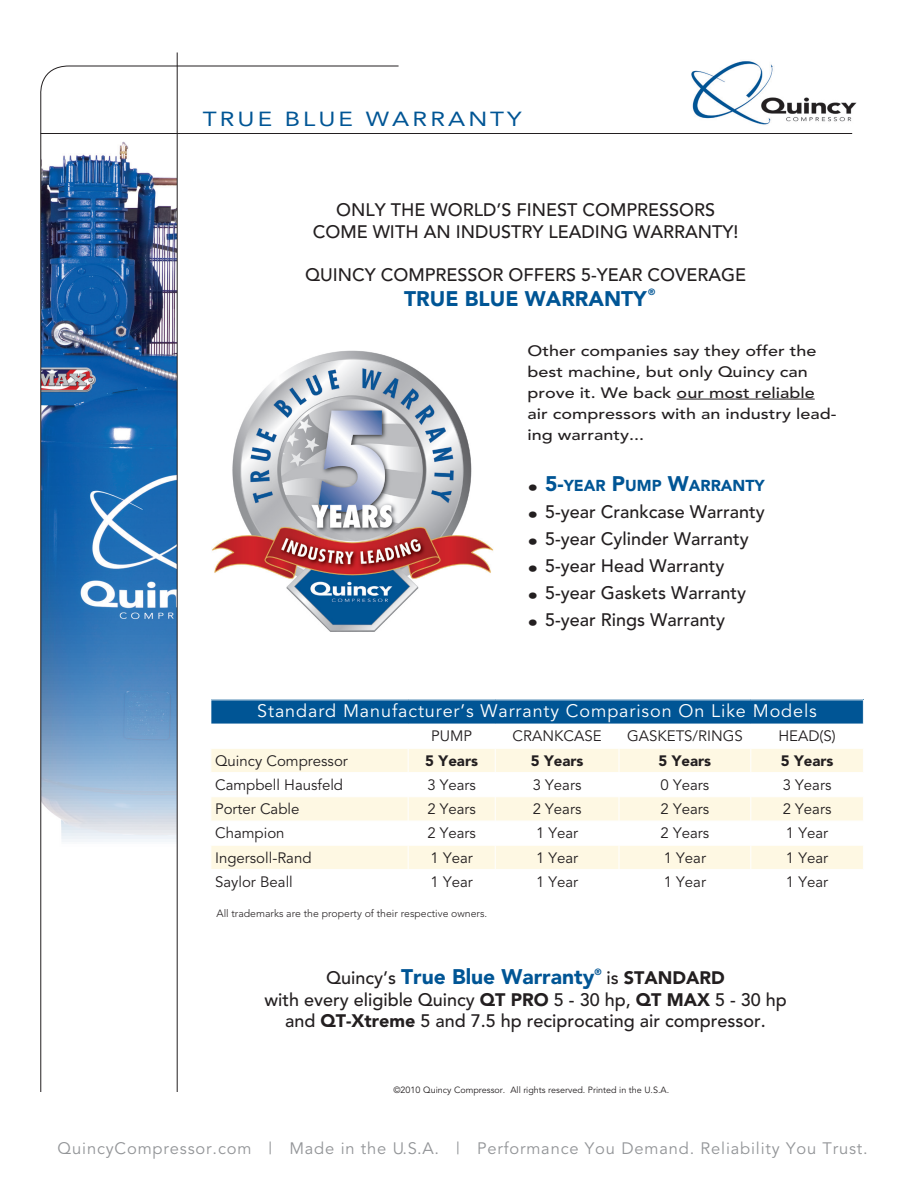
<style>
.page{position:relative;width:918px;height:1188px;background:#fff}
.page>*{position:absolute;margin:0;border:0;box-sizing:border-box;transform-origin:0 0}
.t1{font:900 21px "Avenir";color:#005595}
.QNCY_Headlines{font:20.25px "Avenir";letter-spacing:.125em;color:#005595;scale:1.2 1}
.t2{font:500 18px "Avenir";color:#231f20}
.t3{font:18px "Avenir";letter-spacing:.05em;color:#fff}
.t4{font:900 18px "Avenir";color:#231f20}
.t5{font:16.5px "Avenir";letter-spacing:.05em;color:#939598}
.t6{font:900 15.75px "Avenir";color:#005595}
.t7{font:15px "Avenir";color:#231f20}
.t8{font:500 15px/21px "Avenir";color:#231f20;scale:1.2 1}
.t9{font:900 15px "Avenir";color:#231f20}
.t10{font:300 10.5px "Avenir";color:#231f20}
.t11{font:9px "Avenir";color:#231f20}
.t12{font:900 9px "Avenir";color:#005595}
.s1{font-weight:300;font-size:18px;color:#231f20}
.s2{font-size:21px}
.s3{font-weight:300}
.s4{font-weight:500;font-size:18px;color:#231f20}
.s5{font-weight:500}
.s6{font-weight:900}
</style>
<div class="page">
<svg style="left:40px;top:66px;width:359px;height:1026px"></svg>
<hr style="left:41px;top:133px;width:811px;height:1px;background:#231f20">
<hr style="left:177px;top:52px;width:1px;height:1040px;background:#231f20">
<img style="left:691px;top:61px;width:165px;height:64px">
<div style="left:212px;top:344px;width:282px;height:301px;background:#fff"></div>
<img style="left:212px;top:350px;width:282px;height:281px">
<hr style="left:677px;top:399px;width:138px;height:1px;background:#231f20">
<div style="left:211px;top:700px;width:652px;height:24px;background:#005595"></div>
<svg style="left:212px;top:725px;width:187px;height:168px"></svg>
<svg style="left:212px;top:749px;width:651px;height:120px;fill:#fef8e3"></svg>
<hr style="left:211px;top:700px;width:197px;height:1px;background:#fff">
<hr style="left:408px;top:700px;width:87px;height:1px;background:#fff">
<hr style="left:495px;top:700px;width:124px;height:1px;background:#fff">
<hr style="left:619px;top:700px;width:132px;height:1px;background:#fff">
<hr style="left:751px;top:700px;width:113px;height:1px;background:#fff">
<hr style="left:211px;top:724px;width:197px;height:1px;background:#fff">
<hr style="left:211px;top:748px;width:197px;height:1px;background:#fff">
<hr style="left:211px;top:772px;width:197px;height:1px;background:#fff">
<hr style="left:408px;top:772px;width:87px;height:1px;background:#fff">
<hr style="left:495px;top:772px;width:124px;height:1px;background:#fff">
<hr style="left:619px;top:772px;width:132px;height:1px;background:#fff">
<hr style="left:751px;top:772px;width:113px;height:1px;background:#fff">
<hr style="left:211px;top:797px;width:197px;height:1px;background:#fff">
<hr style="left:408px;top:797px;width:87px;height:1px;background:#fff">
<hr style="left:495px;top:797px;width:124px;height:1px;background:#fff">
<hr style="left:619px;top:797px;width:132px;height:1px;background:#fff">
<hr style="left:751px;top:797px;width:113px;height:1px;background:#fff">
<hr style="left:211px;top:821px;width:197px;height:1px;background:#fff">
<hr style="left:408px;top:821px;width:87px;height:1px;background:#fff">
<hr style="left:495px;top:821px;width:124px;height:1px;background:#fff">
<hr style="left:619px;top:821px;width:132px;height:1px;background:#fff">
<hr style="left:751px;top:821px;width:113px;height:1px;background:#fff">
<hr style="left:211px;top:845px;width:197px;height:1px;background:#fff">
<hr style="left:408px;top:845px;width:87px;height:1px;background:#fff">
<hr style="left:495px;top:845px;width:124px;height:1px;background:#fff">
<hr style="left:619px;top:845px;width:132px;height:1px;background:#fff">
<hr style="left:751px;top:845px;width:113px;height:1px;background:#fff">
<hr style="left:211px;top:869px;width:197px;height:1px;background:#fff">
<svg style="left:211px;top:700px;width:1px;height:193px"></svg>
<svg style="left:408px;top:749px;width:1px;height:120px"></svg>
<svg style="left:495px;top:749px;width:1px;height:120px"></svg>
<svg style="left:619px;top:749px;width:1px;height:120px"></svg>
<svg style="left:751px;top:749px;width:1px;height:120px"></svg>
<svg style="left:863px;top:700px;width:1px;height:24px"></svg>
<hr style="left:211px;top:893px;width:197px;height:1px;background:#fff">
<p class="QNCY_Headlines" style="left:203px;top:107px;width:267px">TRUE BLUE WARRANTY</p>
<p class="t2" style="left:336px;top:200px;width:380px">ONLY THE WORLD’S FINEST COMPRESSORS</p>
<p class="t2" style="left:313px;top:221px;width:427px">COME WITH AN INDUSTRY LEADING WARRANTY!</p>
<p class="t2" style="left:305px;top:264px;width:442px">QUINCY COMPRESSOR OFFERS 5-YEAR COVERAGE</p>
<p class="t1" style="left:404px;top:286px;width:244px">TRUE BLUE WARRANTY</p>
<p class="t12" style="left:648px;top:287px;width:9px">®</p>
<p class="t8" style="left:528px;top:340px;width:242px">Other companies say they offer the best machine, but only Quincy can prove it. We back our most reliable</p>
<p class="t8" style="left:528px;top:403px;width:259px">air compressors with an industry lead&shy;ing warranty...</p>
<p class="t6" style="left:528px;top:476px;width:239px"><span class="s1">•</span> <span class="s2">5-</span>YEAR <span class="s2">P</span>UMP <span class="s2">W</span>ARRANTY</p>
<p class="t2" style="left:528px;top:501px;width:239px"><span class="s3">•</span> 5-year Crankcase Warranty</p>
<p class="t2" style="left:528px;top:528px;width:223px"><span class="s3">•</span> 5-year Cylinder Warranty</p>
<p class="t2" style="left:528px;top:555px;width:198px"><span class="s3">•</span> 5-year Head Warranty</p>
<p class="t2" style="left:528px;top:582px;width:220px"><span class="s3">•</span> 5-year Gaskets Warranty</p>
<p class="t2" style="left:528px;top:609px;width:199px"><span class="s3">•</span> 5-year Rings Warranty</p>
<p class="t3" style="left:257px;top:701px;width:561px">Standard Manufacturer’s Warranty Comparison On Like Models</p>
<p class="t7" style="left:431px;top:728px;width:42px">PUMP</p>
<p class="t7" style="left:513px;top:728px;width:90px">CRANKCASE</p>
<p class="t7" style="left:627px;top:728px;width:117px">GASKETS/RINGS</p>
<p class="t7" style="left:778px;top:728px;width:59px">HEAD(S)</p>
<p class="t7" style="left:215px;top:752px;width:134px">Quincy Compressor</p>
<p class="t9" style="left:425px;top:751px;width:54px">5 Years</p>
<p class="t9" style="left:531px;top:751px;width:54px">5 Years</p>
<p class="t9" style="left:659px;top:751px;width:54px">5 Years</p>
<p class="t9" style="left:781px;top:751px;width:54px">5 Years</p>
<p class="t7" style="left:215px;top:776px;width:130px">Campbell Hausfeld</p>
<p class="t7" style="left:427px;top:776px;width:50px">3 Years</p>
<p class="t7" style="left:533px;top:776px;width:50px">3 Years</p>
<p class="t7" style="left:661px;top:776px;width:50px">0 Years</p>
<p class="t7" style="left:783px;top:776px;width:50px">3 Years</p>
<p class="t7" style="left:215px;top:800px;width:86px">Porter Cable</p>
<p class="t7" style="left:427px;top:800px;width:50px">2 Years</p>
<p class="t7" style="left:533px;top:800px;width:50px">2 Years</p>
<p class="t7" style="left:661px;top:800px;width:50px">2 Years</p>
<p class="t7" style="left:783px;top:800px;width:50px">2 Years</p>
<p class="t7" style="left:215px;top:825px;width:71px">Champion</p>
<p class="t7" style="left:427px;top:825px;width:50px">2 Years</p>
<p class="t7" style="left:536px;top:825px;width:44px">1 Year</p>
<p class="t7" style="left:661px;top:825px;width:50px">2 Years</p>
<p class="t7" style="left:786px;top:825px;width:44px">1 Year</p>
<p class="t7" style="left:215px;top:849px;width:98px">Ingersoll-Rand</p>
<p class="t7" style="left:431px;top:849px;width:44px">1 Year</p>
<p class="t7" style="left:536px;top:849px;width:44px">1 Year</p>
<p class="t7" style="left:664px;top:849px;width:44px">1 Year</p>
<p class="t7" style="left:786px;top:849px;width:44px">1 Year</p>
<p class="t7" style="left:215px;top:873px;width:79px">Saylor Beall</p>
<p class="t7" style="left:431px;top:873px;width:44px">1 Year</p>
<p class="t7" style="left:536px;top:873px;width:44px">1 Year</p>
<p class="t7" style="left:664px;top:873px;width:44px">1 Year</p>
<p class="t7" style="left:786px;top:873px;width:44px">1 Year</p>
<p class="t10" style="left:216px;top:907px;width:272px">All trademarks are the property of their respective owners.</p>
<p class="t1" style="left:326px;top:964px;width:270px"><span class="s4">Quincy’s</span> True Blue Warranty</p>
<p class="t12" style="left:594px;top:966px;width:9px">®</p>
<p class="t4" style="left:607px;top:967px;width:120px"><span class="s5">is</span> STANDARD</p>
<p class="t2" style="left:264px;top:989px;width:524px">with every eligible Quincy <span class="s6">QT PRO</span> 5 - 30 hp, <span class="s6">QT MAX</span> 5 - 30 hp</p>
<p class="t2" style="left:285px;top:1011px;width:482px">and <span class="s6">QT-Xtreme</span> 5 and 7.5 hp reciprocating air compressor.</p>
<p class="t11" style="left:393px;top:1085px;width:277px">©2010 Quincy Compressor. All rights reserved. Printed in the U.S.A.</p>
<p class="t5" style="left:58px;top:1139px;width:812px">QuincyCompressor.com | Made in the U.S.A. | Performance You Demand. Reliability You Trust.</p>
</div>
